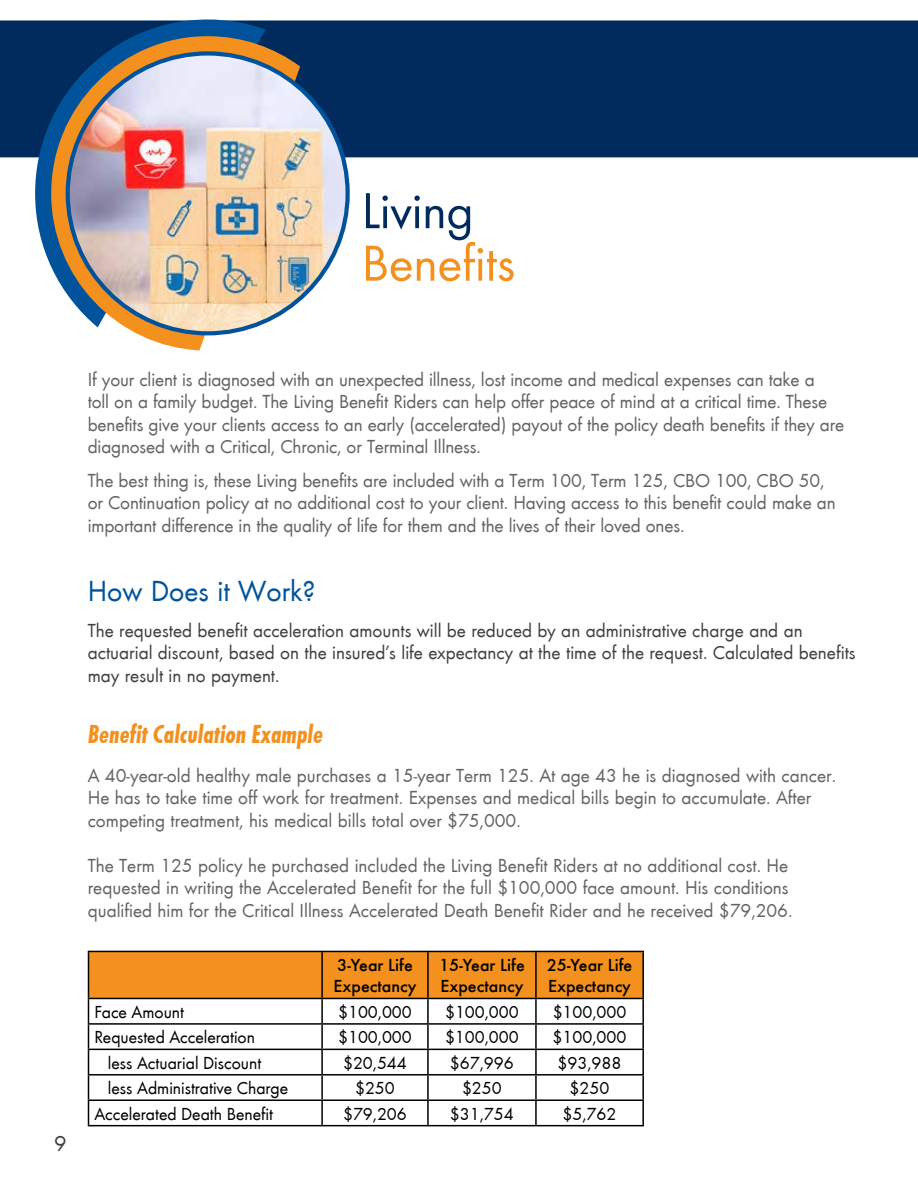
<style>
.page{position:relative;width:918px;height:1188px;background:#fff}
.page>*{position:absolute;margin:0;border:0;box-sizing:border-box;transform-origin:0 0}
.t1{font:52.5px "Futura T Boo";color:#f4901d}
.t2{font:52.5px "Futura T Boo";color:#002b5c}
.t3{font:30px "Futura T Boo";color:#00539b}
.t4{font:27px "Futura T Bol Con Obl";color:#f4901d}
.t5{font:22.5px "Futura T Boo";color:#404040}
.t6{font:19.5px/22.5px "Futura T Boo";letter-spacing:-.01em;color:#636466}
.t7{font:19.5px/22.5px "Futura T Boo";color:#404040}
.t8{font:18px "Futura T Boo";color:#000}
.t9{font:500 18px/21.6px "Futura T";color:#000}
</style>
<div class="page">
<div style="left:0;top:20px;width:918px;height:137px;background:#002b5c"></div>
<svg style="left:35px;top:19px;width:231px;height:247px;background:#185085"></svg>
<svg style="left:51px;top:36px;width:249px;height:314px"></svg>
<svg style="left:66px;top:51px;width:284px;height:284px;background:#0f599a"></svg>
<img style="left:70px;top:56px;width:276px;height:275px;border-radius:138px">
<hr style="left:536px;top:951px;width:108px;height:1px;background:#000">
<hr style="left:642px;top:952px;width:2px;height:46px;background:#000">
<hr style="left:536px;top:998px;width:108px;height:1px;background:#000">
<hr style="left:642px;top:999px;width:2px;height:24px;background:#000">
<hr style="left:536px;top:1023px;width:108px;height:2px;background:#000">
<hr style="left:642px;top:1025px;width:2px;height:24px;background:#000">
<hr style="left:536px;top:1049px;width:108px;height:1px;background:#000">
<hr style="left:642px;top:1050px;width:2px;height:24px;background:#000">
<hr style="left:536px;top:1074px;width:108px;height:2px;background:#000">
<hr style="left:642px;top:1076px;width:2px;height:23px;background:#000">
<svg style="left:88px;top:951px;width:555px;height:174px"></svg>
<hr style="left:322px;top:1099px;width:106px;height:2px;background:#000">
<hr style="left:321px;top:1101px;width:2px;height:24px;background:#000">
<hr style="left:428px;top:1099px;width:108px;height:2px;background:#000">
<hr style="left:427px;top:1101px;width:2px;height:24px;background:#000">
<hr style="left:536px;top:1099px;width:108px;height:2px;background:#000">
<hr style="left:535px;top:1101px;width:2px;height:24px;background:#000">
<hr style="left:642px;top:1101px;width:2px;height:24px;background:#000">
<hr style="left:88px;top:1125px;width:234px;height:1px;background:#000">
<hr style="left:322px;top:1125px;width:106px;height:1px;background:#000">
<hr style="left:428px;top:1125px;width:108px;height:1px;background:#000">
<hr style="left:536px;top:1125px;width:108px;height:1px;background:#000">
<h1 class="t2" style="left:362px;top:179px;width:113px">Living</h1>
<h1 class="t1" style="left:362px;top:232px;width:155px">Benefits</h1>
<p class="t5" style="left:54px;top:1130px;width:14px">9</p>
<p class="t6" style="left:88px;top:368px;width:758px">If your client is diagnosed with an unexpected illness, lost income and medical expenses can take a<br>toll on a family budget. The Living Benefit Riders can help offer peace of mind at a critical time. These benefits give your clients access to an early (accelerated) payout of the policy death benefits if they are diagnosed with a Critical, Chronic, or Terminal Illness.</p>
<p class="t6" style="left:88px;top:469px;width:749px">The best thing is, these Living benefits are included with a Term 100, Term 125, CBO 100, CBO 50, or Continuation policy at no additional cost to your client. Having access to this benefit could make an important difference in the quality of life for them and the lives of their loved ones.</p>
<h2 class="t3" style="left:88px;top:573px;width:229px">How Does it Work?</h2>
<p class="t7" style="left:88px;top:619px;width:770px">The requested benefit acceleration amounts will be reduced by an administrative charge and an actuarial discount, based on the insured’s life expectancy at the time of the request. Calculated benefits may result in no payment.</p>
<h3 class="t4" style="left:88px;top:719px;width:237px">Benefit Calculation Example</h3>
<p class="t6" style="left:88px;top:764px;width:750px">A 40-year-old healthy male purchases a 15-year Term 125. At age 43 he is diagnosed with cancer.<br>He has to take time off work for treatment. Expenses and medical bills begin to accumulate. After competing treatment, his medical bills total over $75,000.</p>
<p class="t6" style="left:88px;top:854px;width:706px">The Term 125 policy he purchased included the Living Benefit Riders at no additional cost. He requested in writing the Accelerated Benefit for the full $100,000 face amount. His conditions qualified him for the Critical Illness Accelerated Death Benefit Rider and he received $79,206.</p>
<p class="t9" style="left:334px;top:954px;width:84px">3-Year Life<br>Expectancy</p>
<p class="t9" style="left:439px;top:954px;width:87px">15-Year Life<br>Expectancy</p>
<p class="t9" style="left:547px;top:954px;width:87px">25-Year Life<br>Expectancy</p>
<p class="t8" style="left:94px;top:1001px;width:91px">Face Amount</p>
<p class="t8" style="left:338px;top:1001px;width:75px">$100,000</p>
<p class="t8" style="left:445px;top:1001px;width:75px">$100,000</p>
<p class="t8" style="left:553px;top:1001px;width:75px">$100,000</p>
<p class="t8" style="left:94px;top:1027px;width:162px">Requested Acceleration</p>
<p class="t8" style="left:338px;top:1027px;width:75px">$100,000</p>
<p class="t8" style="left:445px;top:1027px;width:75px">$100,000</p>
<p class="t8" style="left:553px;top:1027px;width:75px">$100,000</p>
<p class="t8" style="left:108px;top:1052px;width:155px">less Actuarial Discount</p>
<p class="t8" style="left:343px;top:1052px;width:65px">$20,544</p>
<p class="t8" style="left:450px;top:1052px;width:65px">$67,996</p>
<p class="t8" style="left:558px;top:1052px;width:65px">$93,988</p>
<p class="t8" style="left:108px;top:1077px;width:182px">less Administrative Charge</p>
<p class="t8" style="left:355px;top:1077px;width:41px">$250</p>
<p class="t8" style="left:462px;top:1077px;width:41px">$250</p>
<p class="t8" style="left:570px;top:1077px;width:41px">$250</p>
<p class="t8" style="left:94px;top:1103px;width:180px">Accelerated Death Benefit</p>
<p class="t8" style="left:343px;top:1103px;width:65px">$79,206</p>
<p class="t8" style="left:450px;top:1103px;width:65px">$31,754</p>
<p class="t8" style="left:563px;top:1103px;width:55px">$5,762</p>
</div>
